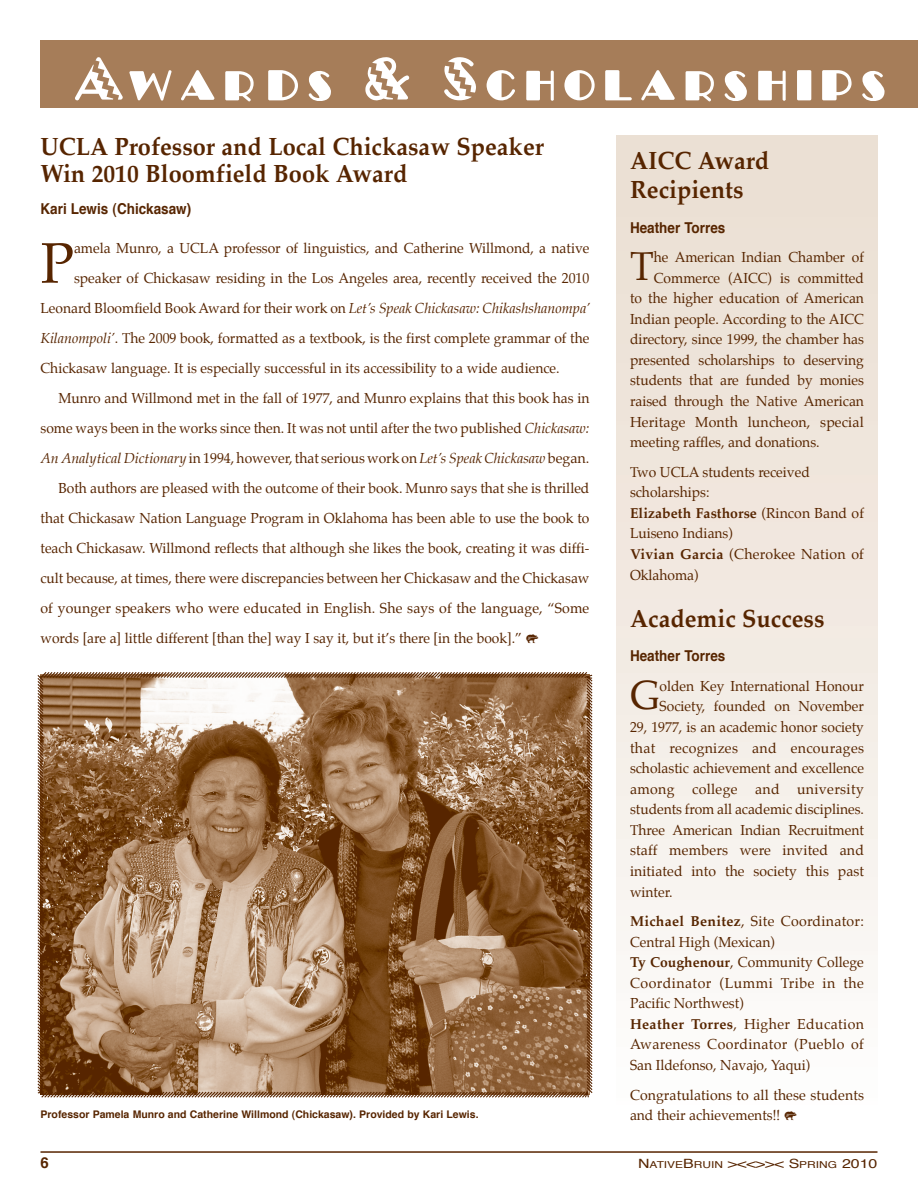
<style>
.page{position:relative;width:918px;height:1188px;background:#fff}
.page>*{position:absolute;margin:0;border:0;box-sizing:border-box;transform-origin:0 0}
.BODY-1_dropcap_AL{font:57.3px "Palatino";color:#572500}
.t1{font:54px "Dakota";letter-spacing:.14em;color:#fff}
.BODY-1_dropcap_AL-2{font:40.05px "Palatino";color:#572500}
.HEAD-1{font:700 24.75px/29.5px "Palatino";color:#572500;scale:.95 1}
.by-line{font:700 15px "Helvetica";color:#572500;scale:.9 1}
.by-line-2{font:700 15px "Helvetica";color:#572500}
.BODY-1_dropcap_AL-3{font:14.25px "Palatino";color:#572500}
.BODY-1_nodrpcap_AJ{font:14.25px/30px "Palatino";color:#572500;text-align:justify}
.BODY-1_nodrpcap_AL{font:14.25px/20.5px "Palatino";color:#572500}
.BODY-1_dropcap_AL-4{font:14.25px "Palatino";letter-spacing:.02em;color:#572500}
.BODY-1_dropcap_AL-5{font:14.25px "Palatino";letter-spacing:.025em;color:#572500}
.t2{font:700 10.5px "Helvetica";color:#572500}
.t3{font:9.6px "Helvetica";color:#572500;scale:1.25 1}
.s1{font-weight:700}
.s2{font-style:italic}
.s3{font-family:"Artifact One"}
.s4{font-size:12.75px}
</style>
<div class="page">
<hr style="left:40px;top:1151px;width:838px;height:2px;background:#572500">
<div style="left:616px;top:135px;width:262px;height:985px;background:linear-gradient(to bottom,#e9dccf,#fdfcfb)"></div>
<div style="left:40px;top:40px;width:878px;height:68px;background:#a67d59"></div>
<svg style="left:37px;top:672px;width:556px;height:426px;background:#9c7552"></svg>
<p class="t1" style="left:74px;top:49px;width:812px">Awards &amp; Scholarships</p>
<p class="HEAD-1" style="left:40px;top:133px;width:531px;line-height:27px">UCLA Professor and Local Chickasaw Speaker<br>Win 2010 Bloomfield Book Award</p>
<p class="by-line" style="left:40px;top:196px;width:169px">Kari Lewis (Chickasaw)</p>
<p class="BODY-1_dropcap_AL" style="left:40px;top:216px;width:35px">P</p>
<p class="BODY-1_dropcap_AL-3" style="left:74px;top:236px;width:517px">amela Munro, a UCLA professor of linguistics, and Catherine Willmond, a native</p>
<p class="HEAD-1" style="left:630px;top:145px;width:148px">AICC Award<br>Recipients</p>
<p class="by-line" style="left:630px;top:215px;width:108px">Heather Torres</p>
<p class="BODY-1_dropcap_AL-2" style="left:630px;top:233px;width:25px">T</p>
<p class="BODY-1_dropcap_AL-3" style="left:654px;top:245px;width:212px">he American Indian Chamber of</p>
<p class="BODY-1_dropcap_AL-3" style="left:654px;top:266px;width:212px">Commerce (AICC) is committed</p>
<p class="BODY-1_dropcap_AL-3" style="left:630px;top:286px;width:236px">to the higher education of American</p>
<p class="BODY-1_dropcap_AL-3" style="left:630px;top:307px;width:236px">Indian people. According to the AICC</p>
<p class="BODY-1_dropcap_AL-3" style="left:630px;top:328px;width:235px">directory, since 1999, the chamber has</p>
<p class="BODY-1_dropcap_AL-3" style="left:630px;top:348px;width:235px">presented scholarships to deserving</p>
<p class="BODY-1_dropcap_AL-3" style="left:630px;top:369px;width:235px">students that are funded by monies</p>
<p class="BODY-1_dropcap_AL-3" style="left:630px;top:389px;width:235px">raised through the Native American</p>
<p class="BODY-1_dropcap_AL-3" style="left:630px;top:410px;width:235px">Heritage Month luncheon, special</p>
<p class="BODY-1_dropcap_AL-3" style="left:630px;top:430px;width:191px">meeting raffles, and donations.</p>
<p class="BODY-1_nodrpcap_AL" style="left:630px;top:462px;width:181px">Two UCLA students received scholarships:</p>
<p class="BODY-1_nodrpcap_AL" style="left:630px;top:503px;width:236px"><span class="s1">Elizabeth Fasthorse</span> (Rincon Band of<br>Luiseno Indians)</p>
<p class="BODY-1_nodrpcap_AL" style="left:630px;top:544px;width:236px"><span class="s1">Vivian Garcia</span> (Cherokee Nation of<br>Oklahoma)</p>
<p class="HEAD-1" style="left:630px;top:603px;width:206px">Academic Success</p>
<p class="by-line" style="left:630px;top:644px;width:108px">Heather Torres</p>
<p class="BODY-1_dropcap_AL-2" style="left:630px;top:662px;width:31px">G</p>
<p class="BODY-1_dropcap_AL-3" style="left:660px;top:674px;width:206px">olden Key International Honour</p>
<p class="BODY-1_dropcap_AL-3" style="left:74px;top:266px;width:517px">speaker of Chickasaw residing in the Los Angeles area, recently received the 2010</p>
<p class="BODY-1_dropcap_AL-3" style="left:40px;top:296px;width:551px">Leonard Bloomfield Book Award for their work on <span class="s2">Let’s Speak Chickasaw: Chikashshanompa’</span></p>
<p class="BODY-1_dropcap_AL-3" style="left:40px;top:326px;width:550px"><span class="s2">Kilanompoli’</span>. The 2009 book, formatted as a textbook, is the first complete grammar of the</p>
<p class="BODY-1_dropcap_AL-3" style="left:40px;top:356px;width:521px">Chickasaw language. It is especially successful in its accessibility to a wide audience.</p>
<p class="BODY-1_nodrpcap_AJ" style="left:40px;top:383px;width:551px;text-indent:18px">Munro and Willmond met in the fall of 1977, and Munro explains that this book has in some ways been in the works since then. It was not until after the two published <span class="s2">Chickasaw:<br>An Analytical Dictionary</span> in 1994, however, that serious work on <span class="s2">Let’s Speak Chickasaw</span> began.</p>
<p class="BODY-1_nodrpcap_AJ" style="left:40px;top:473px;width:551px;text-indent:18px">Both authors are pleased with the outcome of their book. Munro says that she is thrilled that Chickasaw Nation Language Program in Oklahoma has been able to use the book to teach Chickasaw. Willmond reflects that although she likes the book, creating it was diffi&shy;cult because, at times, there were discrepancies between her Chickasaw and the Chickasaw of younger speakers who were educated in English. She says of the language, “Some words [are a] little different [than the] way I say it, but it’s there [in the book].” <span class="s3">b</span></p>
<p class="BODY-1_dropcap_AL-3" style="left:660px;top:695px;width:206px">Society, founded on November</p>
<p class="BODY-1_dropcap_AL-3" style="left:630px;top:715px;width:236px">29, 1977, is an academic honor society</p>
<p class="BODY-1_dropcap_AL-4" style="left:630px;top:736px;width:236px">that recognizes and encourages</p>
<p class="BODY-1_dropcap_AL-3" style="left:630px;top:756px;width:236px">scholastic achievement and excellence</p>
<p class="BODY-1_dropcap_AL-5" style="left:630px;top:777px;width:235px">among college and university</p>
<p class="BODY-1_dropcap_AL-3" style="left:630px;top:798px;width:236px">students from all academic disciplines.</p>
<p class="BODY-1_dropcap_AL-3" style="left:630px;top:818px;width:236px">Three American Indian Recruitment</p>
<p class="BODY-1_dropcap_AL-3" style="left:630px;top:839px;width:236px">staff members were invited and</p>
<p class="BODY-1_dropcap_AL-3" style="left:630px;top:859px;width:236px">initiated into the society this past</p>
<p class="BODY-1_dropcap_AL-3" style="left:630px;top:880px;width:44px">winter.</p>
<p class="BODY-1_nodrpcap_AL" style="left:630px;top:911px;width:236px"><span class="s1">Michael Benitez</span>, Site Coordinator:<br>Central High (Mexican)</p>
<p class="BODY-1_nodrpcap_AL" style="left:630px;top:952px;width:235px;text-align:justify"><span class="s1">Ty Coughenour</span>, Community College Coordinator (Lummi Tribe in the Pacific Northwest)</p>
<p class="BODY-1_nodrpcap_AL" style="left:630px;top:1014px;width:236px;text-align:justify"><span class="s1">Heather Torres</span>, Higher Education Awareness Coordinator (Pueblo of San Ildefonso, Navajo, Yaqui)</p>
<p class="BODY-1_nodrpcap_AJ" style="left:630px;top:1084px;width:236px;line-height:20.5px">Congratulations to all these students and their achievements!! <span class="s3">b</span></p>
<p class="t2" style="left:40px;top:1106px;width:440px">Professor Pamela Munro and Catherine Willmond (Chickasaw). Provided by Kari Lewis.</p>
<p class="by-line-2" style="left:40px;top:1150px;width:10px">6</p>
<p class="t3" style="left:638px;top:1157px;width:193px"><span class="s4">N</span>ATIVE<span class="s4">B</span>RUIN <span class="s4">&gt;&lt;&lt;&gt;&gt;&lt; S</span>PRING <span class="s4">2010</span></p>
</div>
